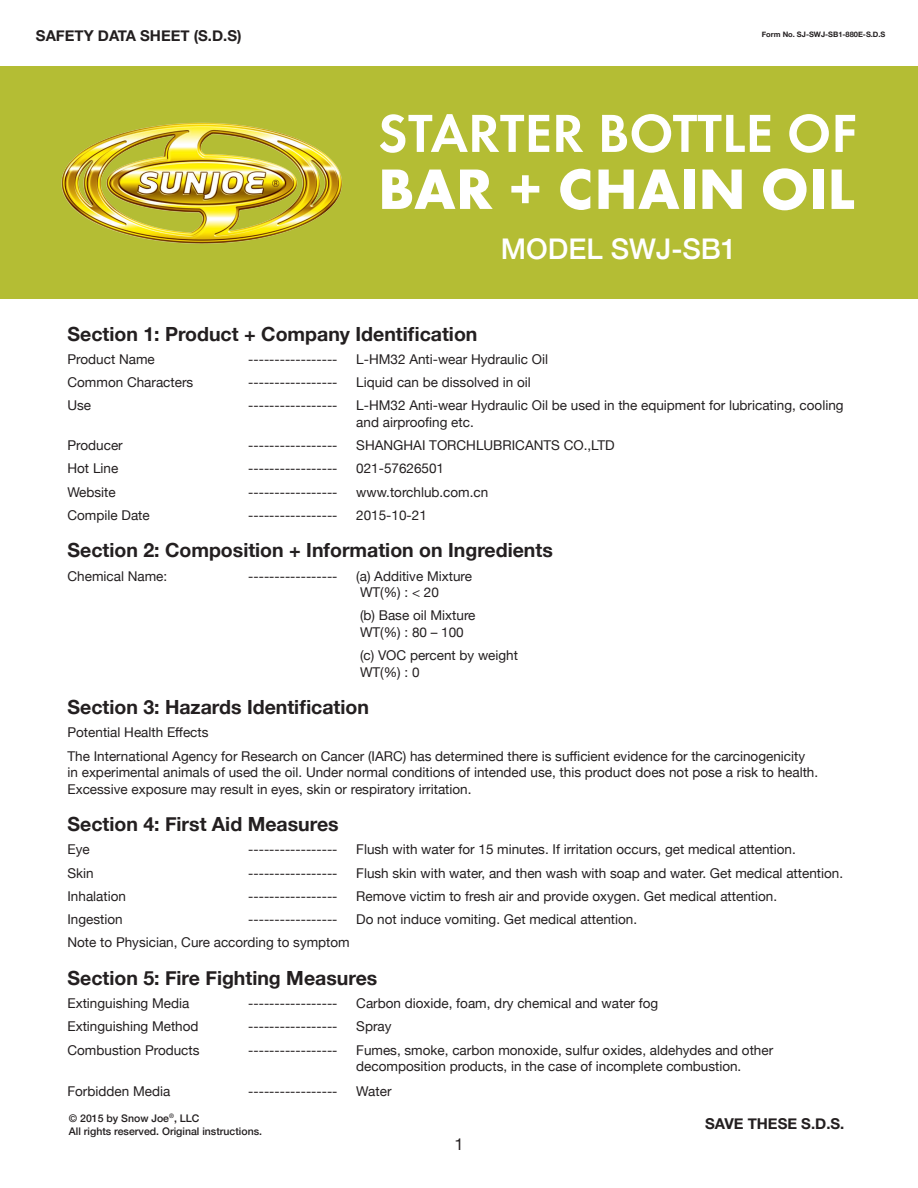
<style>
.page{position:relative;width:918px;height:1188px;background:#fff}
.page>*{position:absolute;margin:0;border:0;box-sizing:border-box;transform-origin:0 0}
.t1{font:700 59.1px "Futura T";color:#fff}
.t2{font:600 55.5px "Futura T";color:#fff}
.t3{font:500 28.5px "Helvetica Neue";color:#fff}
.t4{font:700 19.5px "Helvetica Neue";color:#231f20}
.t5{font:16.5px "Helvetica Neue";color:#231f20}
.t6{font:700 15px "Helvetica Neue";color:#231f20}
.Text{font:13.5px/16.5px "Helvetica Neue";color:#231f20}
.t7{font:500 10.5px/12.6px "Helvetica Neue";color:#231f20}
.t8{font:700 7.5px "Helvetica Neue";color:#231f20}
</style>
<div class="page">
<div style="left:0;top:66px;width:918px;height:233px;background:#b4bd34"></div>
<img style="left:61px;top:122px;width:282px;height:122px">
<p class="t6" style="left:36px;top:24px;width:207px">SAFETY DATA SHEET (S.D.S)</p>
<p class="t8" style="left:762px;top:28px;width:125px">Form No. SJ-SWJ-SB1-880E-S.D.S</p>
<p class="t2" style="left:378px;top:101px;width:481px">STARTER BOTTLE OF</p>
<p class="t1" style="left:378px;top:154px;width:479px">BAR + CHAIN OIL</p>
<p class="t3" style="left:501px;top:226px;width:237px">MODEL SWJ-SB1</p>
<h2 class="t4" style="left:68px;top:318px;width:411px">Section 1: Product + Company Identification</h2>
<p class="Text" style="left:68px;top:352px;width:89px">Product Name</p>
<p class="Text" style="left:248px;top:352px;width:91px">-----------------</p>
<p class="Text" style="left:356px;top:352px;width:193px">L-HM32 Anti-wear Hydraulic Oil</p>
<p class="Text" style="left:68px;top:375px;width:127px">Common Characters</p>
<p class="Text" style="left:248px;top:375px;width:91px">-----------------</p>
<p class="Text" style="left:356px;top:375px;width:176px">Liquid can be dissolved in oil</p>
<p class="Text" style="left:68px;top:398px;width:25px">Use</p>
<p class="Text" style="left:248px;top:398px;width:91px">-----------------</p>
<p class="Text" style="left:356px;top:398px;width:489px">L-HM32 Anti-wear Hydraulic Oil be used in the equipment for lubricating, cooling and airproofing etc.</p>
<p class="Text" style="left:68px;top:438px;width:57px">Producer</p>
<p class="Text" style="left:248px;top:438px;width:91px">-----------------</p>
<p class="Text" style="left:356px;top:438px;width:260px">SHANGHAI TORCHLUBRICANTS CO.,LTD</p>
<p class="Text" style="left:68px;top:461px;width:52px">Hot Line</p>
<p class="Text" style="left:248px;top:461px;width:91px">-----------------</p>
<p class="Text" style="left:356px;top:461px;width:89px">021-57626501</p>
<p class="Text" style="left:68px;top:484px;width:50px">Website</p>
<p class="Text" style="left:248px;top:484px;width:91px">-----------------</p>
<p class="Text" style="left:356px;top:484px;width:134px">www.torchlub.com.cn</p>
<p class="Text" style="left:68px;top:508px;width:84px">Compile Date</p>
<p class="Text" style="left:248px;top:508px;width:91px">-----------------</p>
<p class="Text" style="left:356px;top:508px;width:72px">2015-10-21</p>
<h2 class="t4" style="left:68px;top:535px;width:487px">Section 2: Composition + Information on Ingredients</h2>
<p class="Text" style="left:68px;top:568px;width:101px">Chemical Name:</p>
<p class="Text" style="left:248px;top:568px;width:91px">-----------------</p>
<p class="Text" style="left:356px;top:568px;width:117px">(a) Additive Mixture</p>
<p class="Text" style="left:360px;top:585px;width:80px">WT(%) : &lt; 20</p>
<p class="Text" style="left:360px;top:608px;width:117px">(b) Base oil Mixture</p>
<p class="Text" style="left:360px;top:625px;width:105px">WT(%) : 80 – 100</p>
<p class="Text" style="left:360px;top:648px;width:160px">(c) VOC percent by weight</p>
<p class="Text" style="left:360px;top:664px;width:61px">WT(%) : 0</p>
<h2 class="t4" style="left:68px;top:692px;width:303px">Section 3: Hazards Identification</h2>
<p class="Text" style="left:68px;top:725px;width:143px">Potential Health Effects</p>
<p class="Text" style="left:68px;top:748px;width:752px">The International Agency for Research on Cancer (IARC) has determined there is sufficient evidence for the carcinogenicity in experimental animals of used the oil. Under normal conditions of intended use, this product does not pose a risk to health.<br>Excessive exposure may result in eyes, skin or respiratory irritation.</p>
<h2 class="t4" style="left:68px;top:809px;width:273px">Section 4: First Aid Measures</h2>
<p class="Text" style="left:68px;top:842px;width:24px">Eye</p>
<p class="Text" style="left:248px;top:842px;width:91px">-----------------</p>
<p class="Text" style="left:356px;top:842px;width:441px">Flush with water for 15 minutes. If irritation occurs, get medical attention.</p>
<p class="Text" style="left:68px;top:865px;width:28px">Skin</p>
<p class="Text" style="left:248px;top:865px;width:91px">-----------------</p>
<p class="Text" style="left:356px;top:865px;width:488px">Flush skin with water, and then wash with soap and water. Get medical attention.</p>
<p class="Text" style="left:68px;top:889px;width:60px">Inhalation</p>
<p class="Text" style="left:248px;top:889px;width:91px">-----------------</p>
<p class="Text" style="left:356px;top:889px;width:422px">Remove victim to fresh air and provide oxygen. Get medical attention.</p>
<p class="Text" style="left:68px;top:912px;width:57px">Ingestion</p>
<p class="Text" style="left:248px;top:912px;width:91px">-----------------</p>
<p class="Text" style="left:356px;top:912px;width:282px">Do not induce vomiting. Get medical attention.</p>
<p class="Text" style="left:68px;top:935px;width:284px">Note to Physician, Cure according to symptom</p>
<h2 class="t4" style="left:68px;top:963px;width:311px">Section 5: Fire Fighting Measures</h2>
<p class="Text" style="left:68px;top:996px;width:123px">Extinguishing Media</p>
<p class="Text" style="left:248px;top:996px;width:91px">-----------------</p>
<p class="Text" style="left:356px;top:996px;width:304px">Carbon dioxide, foam, dry chemical and water fog</p>
<p class="Text" style="left:68px;top:1019px;width:133px">Extinguishing Method</p>
<p class="Text" style="left:248px;top:1019px;width:91px">-----------------</p>
<p class="Text" style="left:356px;top:1019px;width:37px">Spray</p>
<p class="Text" style="left:68px;top:1042px;width:134px">Combustion Products</p>
<p class="Text" style="left:248px;top:1042px;width:91px">-----------------</p>
<p class="Text" style="left:356px;top:1042px;width:418px">Fumes, smoke, carbon monoxide, sulfur oxides, aldehydes and other decomposition products, in the case of incomplete combustion.</p>
<p class="Text" style="left:68px;top:1084px;width:104px">Forbidden Media</p>
<p class="Text" style="left:248px;top:1084px;width:91px">-----------------</p>
<p class="Text" style="left:356px;top:1084px;width:37px">Water</p>
<p class="t7" style="left:69px;top:1112px;width:195px">© 2015 by Snow Joe<sup>®</sup>, LLC<br>All rights reserved. Original instructions.</p>
<p class="t5" style="left:454px;top:1132px;width:11px">1</p>
<p class="t6" style="left:705px;top:1111px;width:141px">SAVE THESE S.D.S.</p>
</div>
